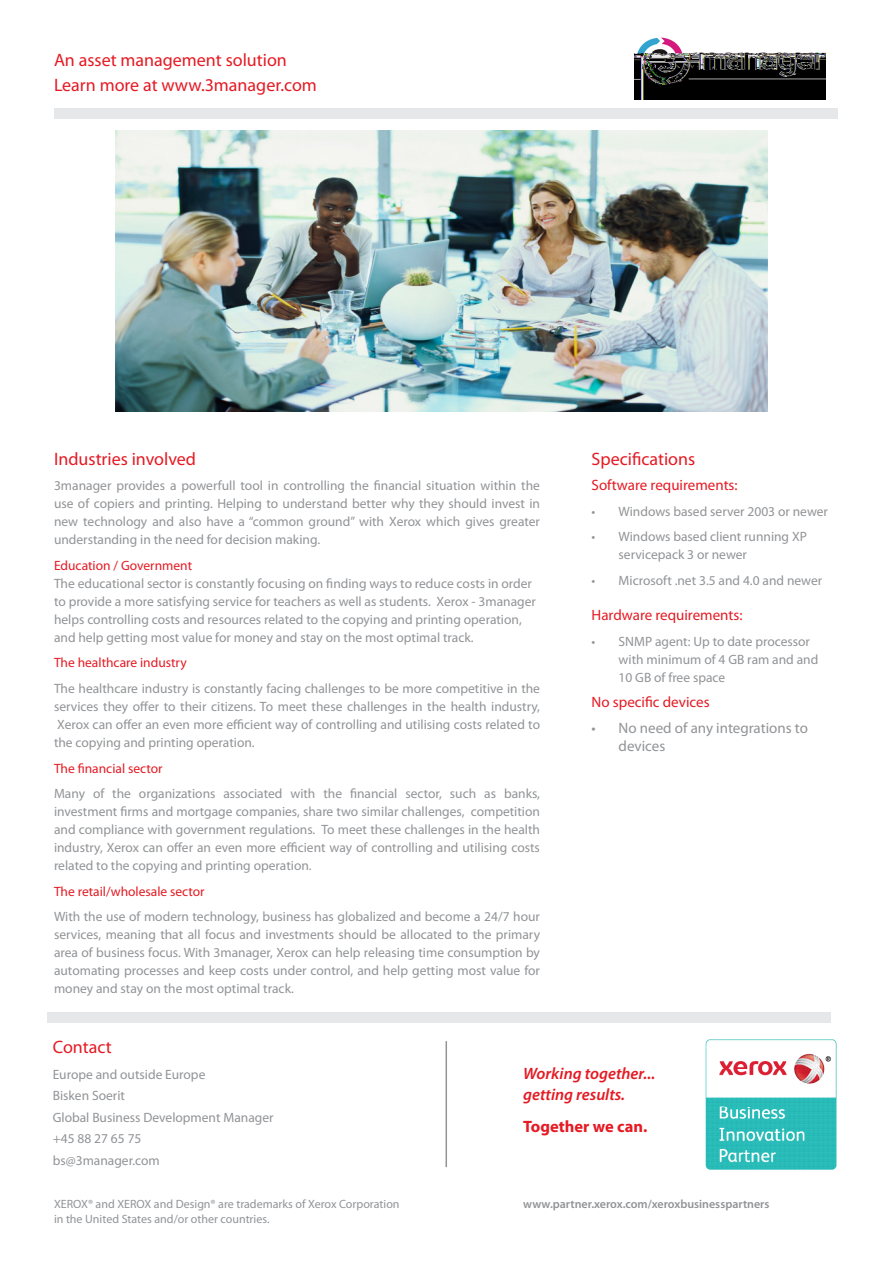
<style>
.page{position:relative;width:893px;height:1263px;background:#fff}
.page>*{position:absolute;margin:0;border:0;box-sizing:border-box;transform-origin:0 0}
.specification_sheet{font:18px "Myriad Pro";color:#e51a23}
.specification_sheet-2{font:italic 600 16.5px/21px "Myriad Pro";color:#e51a23}
.specification_sheet-3{font:700 16.5px "Myriad Pro";color:#e51a23}
.specification_sheet-4{font:15px "Myriad Pro";color:#e51a23}
.specification_sheet-5{font:15px/18px "Myriad Pro";color:#919396}
.specification_sheet-6{font:13.5px/18px "Myriad Pro";color:#919396;text-align:justify}
.specification_sheet-7{font:13.5px "Myriad Pro";color:#e51a23}
.specification_sheet-8{font:12px/15px "Myriad Pro";color:#919396}
.specification_sheet-9{font:600 12px "Myriad Pro";color:#919396}
.s1{color:#e51a23}
</style>
<div class="page">
<div style="left:54px;top:108px;width:783px;height:10px;background:#e6e7e9"></div>
<div style="left:48px;top:1013px;width:783px;height:10px;background:#e6e7e9"></div>
<img style="left:705px;top:1039px;width:132px;height:131px">
<hr style="left:446px;top:1041px;width:1px;height:126px;background:#919396">
<img style="left:634px;top:37px;width:191px;height:63px">
<img style="left:116px;top:130px;width:652px;height:281px">
<p class="specification_sheet" style="left:54px;top:49px;width:234px">An asset management solution</p>
<p class="specification_sheet" style="left:54px;top:74px;width:264px">Learn more at www.3manager.com</p>
<p class="specification_sheet" style="left:54px;top:448px;width:143px">Industries involved</p>
<p class="specification_sheet-6" style="left:54px;top:477px;width:487px">3manager provides a powerfull tool in controlling the financial situation within the use of copiers and printing. Helping to understand better why they should invest in new technology and also have a “common ground” with Xerox which gives greater understanding in the need for decision making.</p>
<p class="specification_sheet-6" style="left:54px;top:556px;width:483px;text-align:left"><span class="s1">Education / Government<br></span>The educational sector is constantly focusing on finding ways to reduce costs in order to provide a more satisfying service for teachers as well as students. Xerox - 3manager helps controlling costs and resources related to the copying and printing operation, and help getting most value for money and stay on the most optimal track.</p>
<p class="specification_sheet-7" style="left:54px;top:655px;width:134px">The healthcare industry</p>
<p class="specification_sheet-6" style="left:54px;top:679px;width:488px">The healthcare industry is constantly facing challenges to be more competitive in the services they offer to their citizens. To meet these challenges in the health industry, Xerox can offer an even more efficient way of controlling and utilising costs related to the copying and printing operation.</p>
<p class="specification_sheet-7" style="left:54px;top:760px;width:110px">The financial sector</p>
<p class="specification_sheet-6" style="left:54px;top:784px;width:487px">Many of the organizations associated with the financial sector, such as banks, investment firms and mortgage companies, share two similar challenges, competition and compliance with government regulations. To meet these challenges in the health industry, Xerox can offer an even more efficient way of controlling and utilising costs related to the copying and printing operation.</p>
<p class="specification_sheet-7" style="left:54px;top:883px;width:152px">The retail/wholesale sector</p>
<p class="specification_sheet-6" style="left:54px;top:907px;width:488px">With the use of modern technology, business has globalized and become a 24/7 hour services, meaning that all focus and investments should be allocated to the primary area of business focus. With 3manager, Xerox can help releasing time consumption by automating processes and keep costs under control, and help getting most value for money and stay on the most optimal track.</p>
<p class="specification_sheet" style="left:592px;top:447px;width:105px">Specifications</p>
<p class="specification_sheet-4" style="left:592px;top:476px;width:148px">Software requirements:</p>
<p class="specification_sheet-6" style="left:592px;top:502px;width:238px">• Windows based server 2003 or newer</p>
<p class="specification_sheet-6" style="left:619px;top:528px;width:190px;text-indent:-27px">• Windows based client running XP servicepack 3 or newer</p>
<p class="specification_sheet-6" style="left:592px;top:571px;width:232px">• Microsoft .net 3.5 and 4.0 and newer</p>
<p class="specification_sheet-4" style="left:592px;top:606px;width:152px">Hardware requirements:</p>
<p class="specification_sheet-6" style="left:619px;top:632px;width:201px;text-align:left;text-indent:-27px">• SNMP agent: Up to date processor with minimum of 4 GB ram and and<br>10 GB of free space</p>
<p class="specification_sheet-4" style="left:592px;top:693px;width:120px">No specific devices</p>
<p class="specification_sheet-5" style="left:619px;top:719px;width:191px;text-indent:-27px">• No need of any integrations to devices</p>
<p class="specification_sheet" style="left:53px;top:1036px;width:60px">Contact</p>
<p class="specification_sheet-6" style="left:53px;top:1065px;width:154px">Europe and outside Europe</p>
<p class="specification_sheet-6" style="left:53px;top:1086px;width:74px">Bisken Soerit</p>
<p class="specification_sheet-6" style="left:53px;top:1108px;width:222px">Global Business Development Manager</p>
<p class="specification_sheet-6" style="left:53px;top:1129px;width:90px">+45 88 27 65 75</p>
<p class="specification_sheet-6" style="left:53px;top:1151px;width:109px">bs@3manager.com</p>
<p class="specification_sheet-8" style="left:54px;top:1196px;width:347px">XEROX® and XEROX and Design® are trademarks of Xerox Corporation in the United States and/or other countries.</p>
<p class="specification_sheet-2" style="left:523px;top:1062px;width:134px">Working together... getting results.</p>
<p class="specification_sheet-3" style="left:523px;top:1116px;width:126px">Together we can.</p>
<p class="specification_sheet-9" style="left:523px;top:1196px;width:248px">www.partner.xerox.com/xeroxbusinesspartners</p>
</div>
